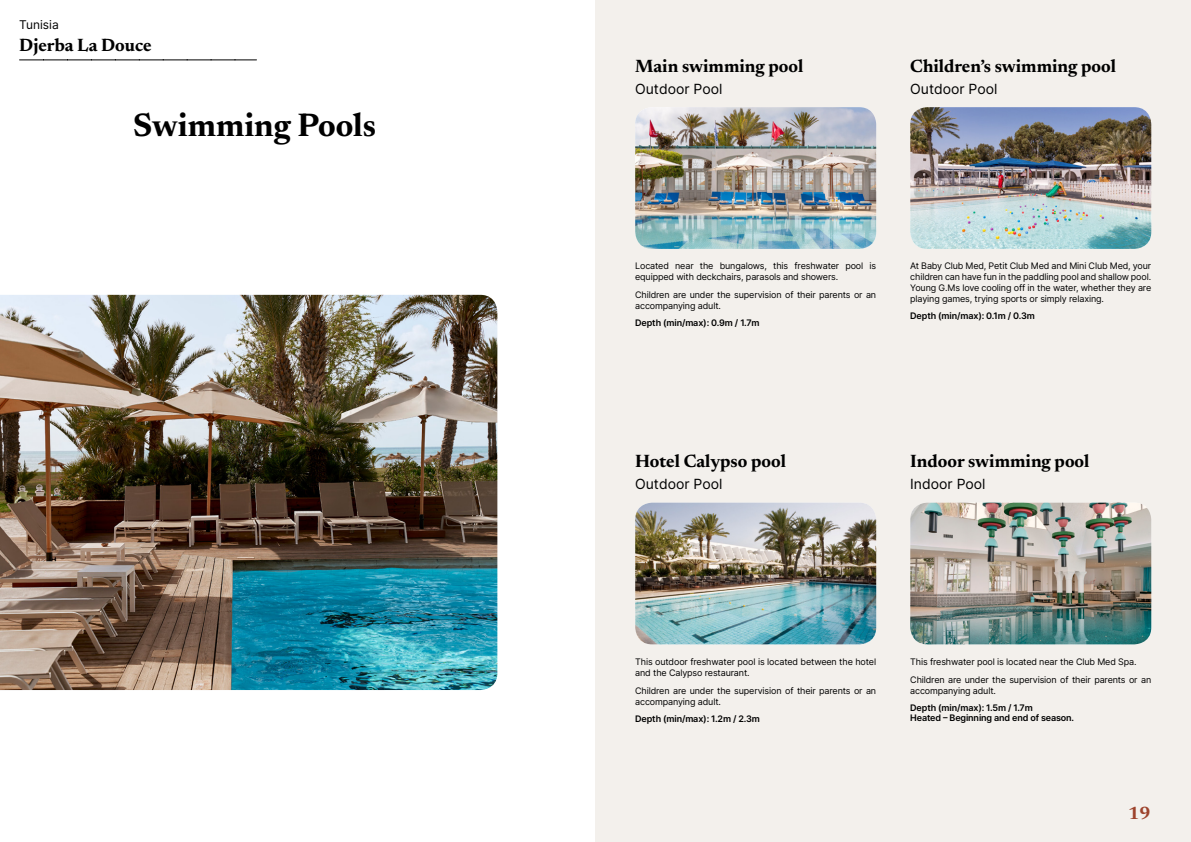
<style>
.page{position:relative;width:1191px;height:842px;background:#fff}
.page>*{position:absolute;margin:0;border:0;box-sizing:border-box;transform-origin:0 0}
.t1{font:700 33px "Newsreader 24 pt";color:#000}
.t2{font:700 18px "Newsreader 24 pt";color:#000}
.t3{font:700 18px "Newsreader 24 pt";color:#9d432c}
.t4{font:14px "Inter";color:#000}
.t5{font:12px "Inter";color:#000}
.t6{font:9px/11px "Inter";letter-spacing:-.015em;color:#000}
.t7{font:600 9px/10px "Inter";letter-spacing:-.015em;color:#000}
</style>
<div class="page">
<div style="left:595px;top:0;width:596px;height:842px;background:#f3f0ec"></div>
<img style="left:0;top:295px;width:497px;height:395px">
<img style="left:635px;top:107px;width:241px;height:142px">
<img style="left:635px;top:503px;width:241px;height:141px">
<img style="left:910px;top:107px;width:241px;height:142px">
<img style="left:910px;top:503px;width:241px;height:141px">
<svg style="left:20px;top:60px;width:236px;height:1px"></svg>
<h3 class="t5" style="left:19px;top:15px;width:41px">Tunisia</h3>
<h2 class="t2" style="left:19px;top:32px;width:134px">Djerba La Douce</h2>
<h1 class="t1" style="left:133px;top:101px;width:244px">Swimming Pools</h1>
<h2 class="t2" style="left:635px;top:53px;width:170px">Main swimming pool</h2>
<h3 class="t4" style="left:635px;top:78px;width:89px">Outdoor Pool</h3>
<h2 class="t2" style="left:910px;top:53px;width:207px">Children’s swimming pool</h2>
<h3 class="t4" style="left:910px;top:78px;width:89px">Outdoor Pool</h3>
<p class="t6" style="left:635px;top:260px;width:242px">Located near the bungalows, this freshwater pool is equipped with deckchairs, parasols and showers.</p>
<p class="t6" style="left:635px;top:289px;width:242px">Children are under the supervision of their parents or an accompanying adult.</p>
<p class="t7" style="left:635px;top:318px;width:126px">Depth (min/max): 0.9m / 1.7m</p>
<p class="t6" style="left:910px;top:260px;width:242px;text-align:justify">At Baby Club Med, Petit Club Med and Mini Club Med, your children can have fun in the paddling pool and shallow pool.<br>Young G.Ms love cooling off in the water, whether they are playing games, trying sports or simply relaxing.</p>
<p class="t7" style="left:910px;top:311px;width:126px">Depth (min/max): 0.1m / 0.3m</p>
<h2 class="t2" style="left:635px;top:448px;width:152px">Hotel Calypso pool</h2>
<h3 class="t4" style="left:635px;top:474px;width:89px">Outdoor Pool</h3>
<h2 class="t2" style="left:910px;top:448px;width:181px">Indoor swimming pool</h2>
<h3 class="t4" style="left:910px;top:474px;width:77px">Indoor Pool</h3>
<p class="t6" style="left:635px;top:656px;width:242px">This outdoor freshwater pool is located between the hotel and the Calypso restaurant.</p>
<p class="t6" style="left:635px;top:685px;width:242px">Children are under the supervision of their parents or an accompanying adult.</p>
<p class="t7" style="left:635px;top:713px;width:126px">Depth (min/max): 1.2m / 2.3m</p>
<p class="t6" style="left:910px;top:652px;width:242px;line-height:18.1px">This freshwater pool is located near the Club Med Spa.<br>Children are under the supervision of their parents or an</p>
<p class="t6" style="left:910px;top:685px;width:87px">accompanying adult.</p>
<p class="t7" style="left:910px;top:702px;width:165px">Depth (min/max): 1.5m / 1.7m<br>Heated – Beginning and end of season.</p>
<h2 class="t3" style="left:1128px;top:800px;width:24px">19</h2>
</div>
